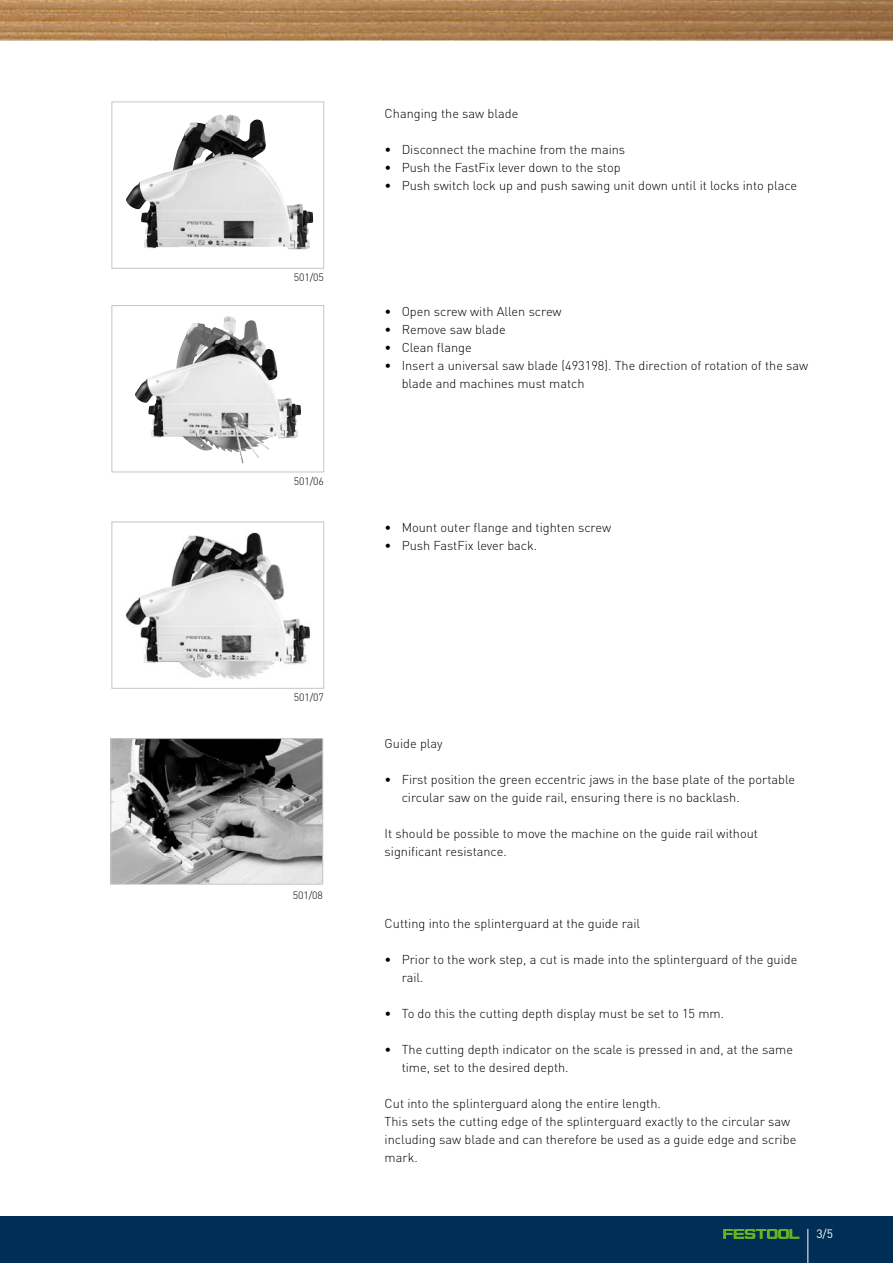
<style>
.page{position:relative;width:893px;height:1263px;background:#fff}
.page>*{position:absolute;margin:0;border:0;box-sizing:border-box;transform-origin:0 0}
.t1{font:300 12.75px/18px "DIN Pro";color:#000}
.t2{font:12px "DIN Pro";color:#fff}
.t3{font:300 10.5px "DIN Pro";letter-spacing:-.005em;color:#000}
</style>
<div class="page">
<div style="left:0;top:1216px;width:893px;height:47px;background:#002e54"></div>
<img style="left:0;top:0;width:893px;height:41px">
<svg style="left:723px;top:1229px;width:76px;height:10px"></svg>
<hr style="left:807px;top:1229px;width:1px;height:34px;background:#fff">
<img style="left:113px;top:740px;width:208px;height:142px">
<div style="left:111px;top:738px;width:212px;height:146px;border:1px solid #c5c6c8"></div>
<img style="left:126px;top:114px;width:184px;height:136px">
<div style="left:112px;top:102px;width:212px;height:167px;border:1px solid #c5c6c8"></div>
<img style="left:135px;top:318px;width:94px;height:133px">
<div style="left:112px;top:305px;width:212px;height:167px;border:1px solid #c5c6c8"></div>
<img style="left:125px;top:532px;width:186px;height:148px">
<div style="left:112px;top:522px;width:212px;height:167px;border:1px solid #c5c6c8"></div>
<p class="t3" style="left:294px;top:270px;width:32px">501/05</p>
<p class="t3" style="left:294px;top:474px;width:32px">501/06</p>
<p class="t3" style="left:294px;top:690px;width:32px">501/07</p>
<p class="t3" style="left:293px;top:888px;width:32px">501/08</p>
<p class="t1" style="left:385px;top:104px;width:135px">Changing the saw blade</p>
<p class="t1" style="left:385px;top:140px;width:242px">• Disconnect the machine from the mains</p>
<p class="t1" style="left:385px;top:158px;width:237px">• Push the FastFix lever down to the stop</p>
<p class="t1" style="left:385px;top:176px;width:414px">• Push switch lock up and push sawing unit down until it locks into place</p>
<p class="t1" style="left:385px;top:302px;width:179px">• Open screw with Allen screw</p>
<p class="t1" style="left:385px;top:320px;width:123px">• Remove saw blade</p>
<p class="t1" style="left:385px;top:338px;width:89px">• Clean flange</p>
<p class="t1" style="left:402px;top:356px;width:408px;text-indent:-17px">• Insert a universal saw blade (493198). The direction of rotation of the saw blade and machines must match</p>
<p class="t1" style="left:385px;top:518px;width:228px">• Mount outer flange and tighten screw</p>
<p class="t1" style="left:385px;top:536px;width:154px">• Push FastFix lever back.</p>
<p class="t1" style="left:385px;top:734px;width:60px">Guide play</p>
<p class="t1" style="left:402px;top:770px;width:395px;text-indent:-17px">• First position the green eccentric jaws in the base plate of the portable circular saw on the guide rail, ensuring there is no backlash.</p>
<p class="t1" style="left:385px;top:824px;width:375px">It should be possible to move the machine on the guide rail without significant resistance.</p>
<p class="t1" style="left:385px;top:914px;width:257px">Cutting into the splinterguard at the guide rail</p>
<p class="t1" style="left:402px;top:950px;width:397px;text-indent:-17px">• Prior to the work step, a cut is made into the splinterguard of the guide rail.</p>
<p class="t1" style="left:385px;top:1004px;width:341px">• To do this the cutting depth display must be set to 15 mm.</p>
<p class="t1" style="left:402px;top:1040px;width:393px;text-indent:-17px">• The cutting depth indicator on the scale is pressed in and, at the same time, set to the desired depth.</p>
<p class="t1" style="left:385px;top:1094px;width:413px">Cut into the splinterguard along the entire length.<br>This sets the cutting edge of the splinterguard exactly to the circular saw including saw blade and can therefore be used as a guide edge and scribe mark.</p>
<p class="t2" style="left:816px;top:1225px;width:18px">3/5</p>
</div>
